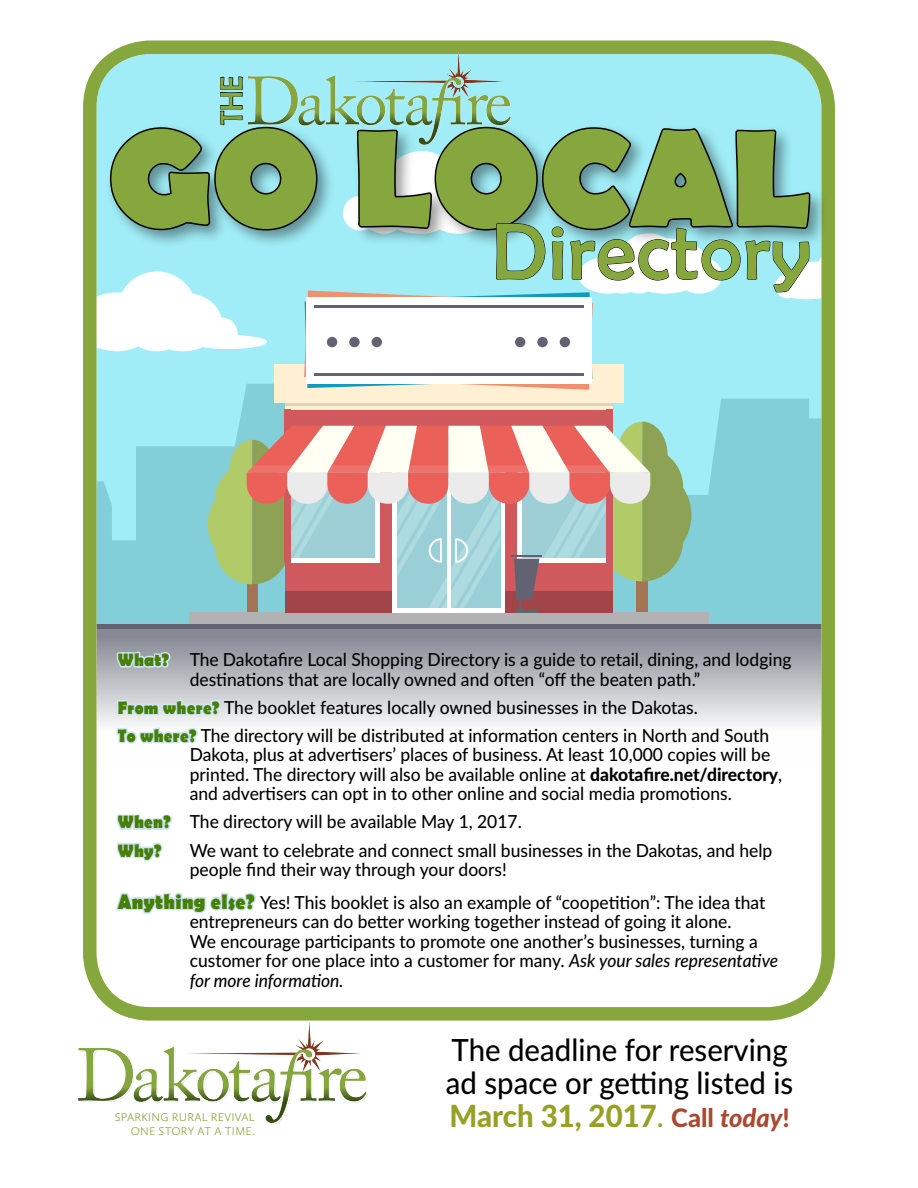
<style>
.page{position:relative;width:918px;height:1188px;background:#fff}
.page>*{position:absolute;margin:0;border:0;box-sizing:border-box;transform-origin:0 0}
.t1{font:700 138.45px "Berlin Sans FB";color:#86a73e}
.t2{font:80.7px "Berlin Sans FB";letter-spacing:.02em;color:#86a73e}
.t3{font:31.65px "Berlin Sans FB";color:#86a73e;scale:.85 1}
.t4{font:500 30.6px/33.2px "Lato";color:#000;scale:.96 1}
.t5{font:500 18px/19.5px "Lato";color:#000}
.t6{font:700 18px "Berlin Sans FB";color:#457f07;scale:.9 1}
.t7{font:300 11.7px/14px "Calluna Sans";letter-spacing:.02em;color:#86a73f;text-align:right}
.s1{font-family:"Berlin Sans FB";font-weight:700;color:#457f07}
.s2{font-weight:800}
.s3{font-family:"Berlin Sans FB";font-weight:700;font-size:21px;color:#457f07}
.s4{font-style:italic}
.s5{font-weight:800;color:#96a025}
.s6{color:#96a025}
.s7{font-weight:800;font-size:25.5px;color:#ab4930}
.s8{font-weight:800;font-style:italic;font-size:25.5px;color:#ab4930}
</style>
<div class="page">
<svg style="left:98px;top:390px;width:722px;height:234px;background:#8ad7e1"></svg>
<div style="left:97px;top:629px;width:724px;height:137px;background:linear-gradient(to bottom,#868894,#fff)"></div>
<div style="left:97px;top:624px;width:724px;height:5px;background:#636272"></div>
<div style="left:189px;top:612px;width:519px;height:12px;background:#b2b2b2"></div>
<div style="left:285px;top:403px;width:327px;height:209px;background:#cf595d"></div>
<div style="left:274px;top:364px;width:349px;height:39px;background:#ffefd3"></div>
<div style="left:285px;top:403px;width:327px;height:7px;background:#ffefd3"></div>
<hr style="left:285px;top:403px;width:327px;height:3px;background:#dfd3ba">
<div style="left:83px;top:40px;width:752px;height:981px;border:14px solid #86a73e;border-radius:61px"></div>
<img style="left:78px;top:1019px;width:291px;height:105px">
<svg style="left:115px;top:422px;width:576px;height:324px"></svg>
<svg style="left:116px;top:814px;width:140px;height:100px"></svg>
<svg style="left:97px;top:40px;width:724px;height:350px;background:#9fd1d2"></svg>
<h3 class="t3" style="left:214px;top:125px;width:59px;rotate:-90deg">THE</h3>
<h1 class="t1" style="left:108px;top:101px;width:705px">GO LOCAL</h1>
<h2 class="t2" style="left:492px;top:207px;width:319px">Directory</h2>
<p class="t5" style="left:190px;top:649px;width:603px;text-indent:-72px"><span class="s1">What?</span> The Dakotafire Local Shopping Directory is a guide to retail, dining, and lodging destinations that are locally owned and often “off the beaten path.”</p>
<p class="t5" style="left:118px;top:692px;width:653px;line-height:28.2px"><span class="s1">From where?</span> The booklet features locally owned businesses in the Dakotas.<br><span class="s1">To where?</span> The directory will be distributed at information centers in North and South</p>
<p class="t5" style="left:190px;top:744px;width:594px">Dakota, plus at advertisers’ places of business. At least 10,000 copies will be printed. The directory will also be available online at <span class="s2">dakotafire.net/directory</span>, and advertisers can opt in to other online and social media promotions.</p>
<p class="t5" style="left:118px;top:811px;width:406px"><span class="s1">When?</span> The directory will be available May 1, 2017.</p>
<p class="t6" style="left:118px;top:840px;width:50px">Why?</p>
<p class="t5" style="left:190px;top:840px;width:584px">We want to celebrate and connect small businesses in the Dakotas, and help people find their way through your doors!</p>
<p class="t5" style="left:190px;top:892px;width:590px;text-indent:-72px"><span class="s3">Anything else?</span> Yes! This booklet is also an example of “coopetition”: The idea that entrepreneurs can do better working together instead of going it alone.<br>We encourage participants to promote one another’s businesses, turning a customer for one place into a customer for many. <span class="s4">Ask your sales representative for more information.</span></p>
<p class="t7" style="left:115px;top:1110px;width:142px">SPARKING RURAL REVIVAL<br>ONE STORY AT A TIME.</p>
<h3 class="t4" style="left:446px;top:1032px;width:363px">The deadline for reserving ad space or getting listed is<br><span class="s5">March 31, 2017</span><span class="s6">.</span> <span class="s7">Call</span> <span class="s8">today</span><span class="s7">!</span></h3>
</div>
